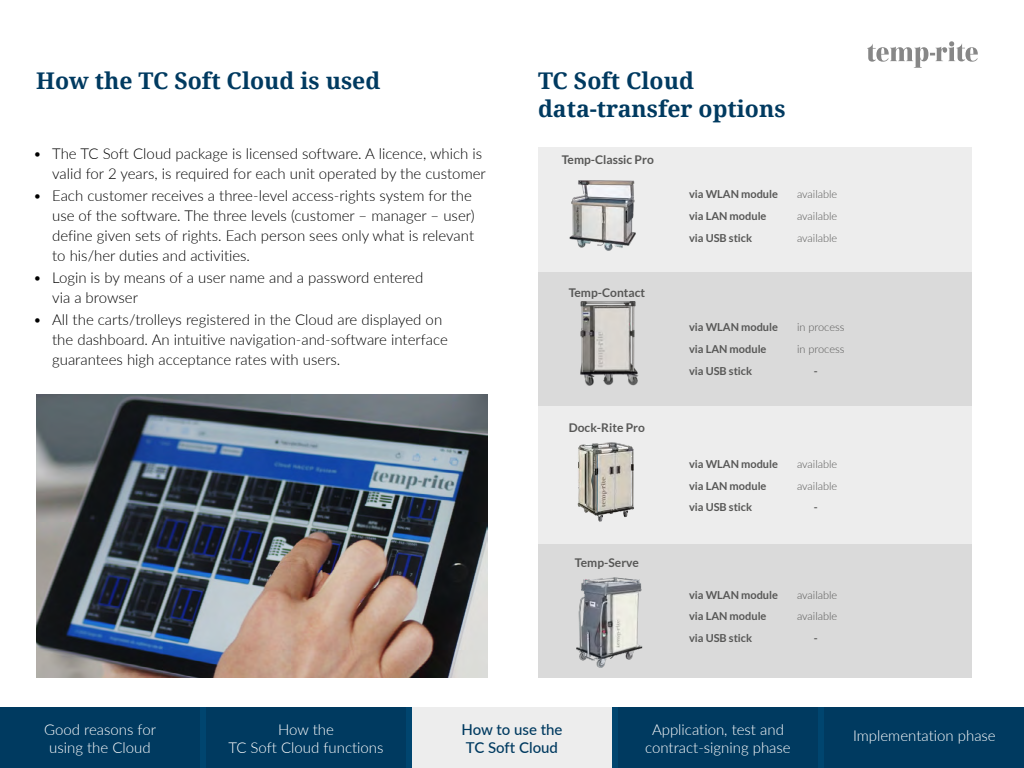
<style>
.page{position:relative;width:1024px;height:768px;background:#fff}
.page>*{position:absolute;margin:0;border:0;box-sizing:border-box;transform-origin:0 0}
.Name_Bereich{font:700 23px/27.6px "Droid Serif";color:#003a60}
.t1{font:300 15px/20px "Lato";color:#000}
.Menue{font:300 15px/18px "Lato";color:#fff;text-align:center}
.Aktiv_Menue{font:300 15px/18px "Lato";color:#fff;text-align:center}
.Menue-2{font:500 15px/18px "Lato";color:#003a60}
.Tabelle{font:700 12px "Lato";color:#575756}
.Tabelle-2{font:700 11px "Lato";color:#575756}
.Tabelle-3{font:300 11px "Lato";color:#575756}
</style>
<div class="page">
<img style="left:36px;top:394px;width:452px;height:284px">
<div style="left:538px;top:147px;width:434px;height:125px;background:#ededed"></div>
<div style="left:538px;top:405px;width:434px;height:139px;background:#ededed"></div>
<div style="left:538px;top:272px;width:434px;height:133px;background:#dadada"></div>
<div style="left:538px;top:544px;width:434px;height:134px;background:#dadada"></div>
<div style="left:0;top:707px;width:1024px;height:61px;background:#00456f"></div>
<div style="left:412px;top:707px;width:200px;height:61px;background:#ededed"></div>
<div style="left:0;top:707px;width:200px;height:61px;background:#003a60"></div>
<div style="left:206px;top:707px;width:200px;height:61px;background:#003a60"></div>
<div style="left:824px;top:707px;width:200px;height:61px;background:#003a60"></div>
<div style="left:618px;top:707px;width:200px;height:61px;background:#003a60"></div>
<svg style="left:867px;top:41px;width:111px;height:27px"></svg>
<img style="left:569px;top:180px;width:67px;height:71px">
<img style="left:580px;top:301px;width:59px;height:85px">
<img style="left:577px;top:442px;width:57px;height:80px">
<img style="left:576px;top:577px;width:67px;height:91px">
<p class="Name_Bereich" style="left:36px;top:67px;width:346px">How the TC Soft Cloud is used</p>
<p class="Name_Bereich" style="left:538px;top:67px;width:249px">TC Soft Cloud data-transfer options</p>
<p class="t1" style="left:33px;top:143px;width:454px;text-align:right">• The TC Soft Cloud package is licensed software. A licence, which is valid for 2 years, is required for each unit operated by the customer</p>
<p class="t1" style="left:52px;top:185px;width:424px;text-indent:-19px">• Each customer receives a three-level access-rights system for the use of the software. The three levels (customer – manager – user) define given sets of rights. Each person sees only what is relevant to his/her duties and activities.</p>
<p class="t1" style="left:52px;top:267px;width:373px;text-indent:-19px">• Login is by means of a user name and a password entered via a browser</p>
<p class="t1" style="left:52px;top:309px;width:397px;text-indent:-19px">• All the carts/trolleys registered in the Cloud are displayed on the dashboard. An intuitive navigation-and-software interface guarantees high acceptance rates with users.</p>
<p class="Tabelle" style="left:562px;top:152px;width:94px">Temp-Classic Pro</p>
<p class="Tabelle-2" style="left:689px;top:188px;width:91px">via WLAN module</p>
<p class="Tabelle-3" style="left:797px;top:187px;width:42px">available</p>
<p class="Tabelle-2" style="left:689px;top:210px;width:79px">via LAN module</p>
<p class="Tabelle-3" style="left:797px;top:208px;width:42px">available</p>
<p class="Tabelle-2" style="left:689px;top:231px;width:65px">via USB stick</p>
<p class="Tabelle-3" style="left:797px;top:230px;width:42px">available</p>
<p class="Tabelle" style="left:569px;top:286px;width:78px">Temp-Contact</p>
<p class="Tabelle-2" style="left:689px;top:321px;width:91px">via WLAN module</p>
<p class="Tabelle-3" style="left:797px;top:320px;width:49px">in process</p>
<p class="Tabelle-2" style="left:689px;top:343px;width:79px">via LAN module</p>
<p class="Tabelle-3" style="left:797px;top:341px;width:49px">in process</p>
<p class="Tabelle-2" style="left:689px;top:364px;width:65px">via USB stick</p>
<p class="Tabelle-2" style="left:814px;top:364px;width:5px">-</p>
<p class="Tabelle" style="left:569px;top:421px;width:78px">Dock-Rite Pro</p>
<p class="Tabelle" style="left:575px;top:556px;width:65px">Temp-Serve</p>
<p class="Tabelle-2" style="left:689px;top:458px;width:91px">via WLAN module</p>
<p class="Tabelle-3" style="left:797px;top:456px;width:42px">available</p>
<p class="Tabelle-2" style="left:689px;top:479px;width:79px">via LAN module</p>
<p class="Tabelle-3" style="left:797px;top:478px;width:42px">available</p>
<p class="Tabelle-2" style="left:689px;top:501px;width:65px">via USB stick</p>
<p class="Tabelle-2" style="left:814px;top:501px;width:5px">-</p>
<p class="Tabelle-2" style="left:689px;top:588px;width:91px">via WLAN module</p>
<p class="Tabelle-3" style="left:797px;top:587px;width:42px">available</p>
<p class="Tabelle-2" style="left:689px;top:610px;width:79px">via LAN module</p>
<p class="Tabelle-3" style="left:797px;top:609px;width:42px">available</p>
<p class="Tabelle-2" style="left:689px;top:632px;width:65px">via USB stick</p>
<p class="Tabelle-2" style="left:814px;top:632px;width:5px">-</p>
<p class="Menue" style="left:40px;top:720px;width:86px">Gute Gründe für Cloud</p>
<p class="Menue-2" style="left:461px;top:719px;width:103px">How to use the<br>TC Soft Cloud</p>
<p class="Menue" style="left:44px;top:720px;width:113px">Good reasons for using the Cloud</p>
<p class="Menue" style="left:228px;top:720px;width:157px">How the<br>TC Soft Cloud functions</p>
<p class="Aktiv_Menue" style="left:853px;top:726px;width:144px">Implementation phase</p>
<p class="Aktiv_Menue" style="left:645px;top:720px;width:147px">Application, test and contract-signing phase</p>
</div>
